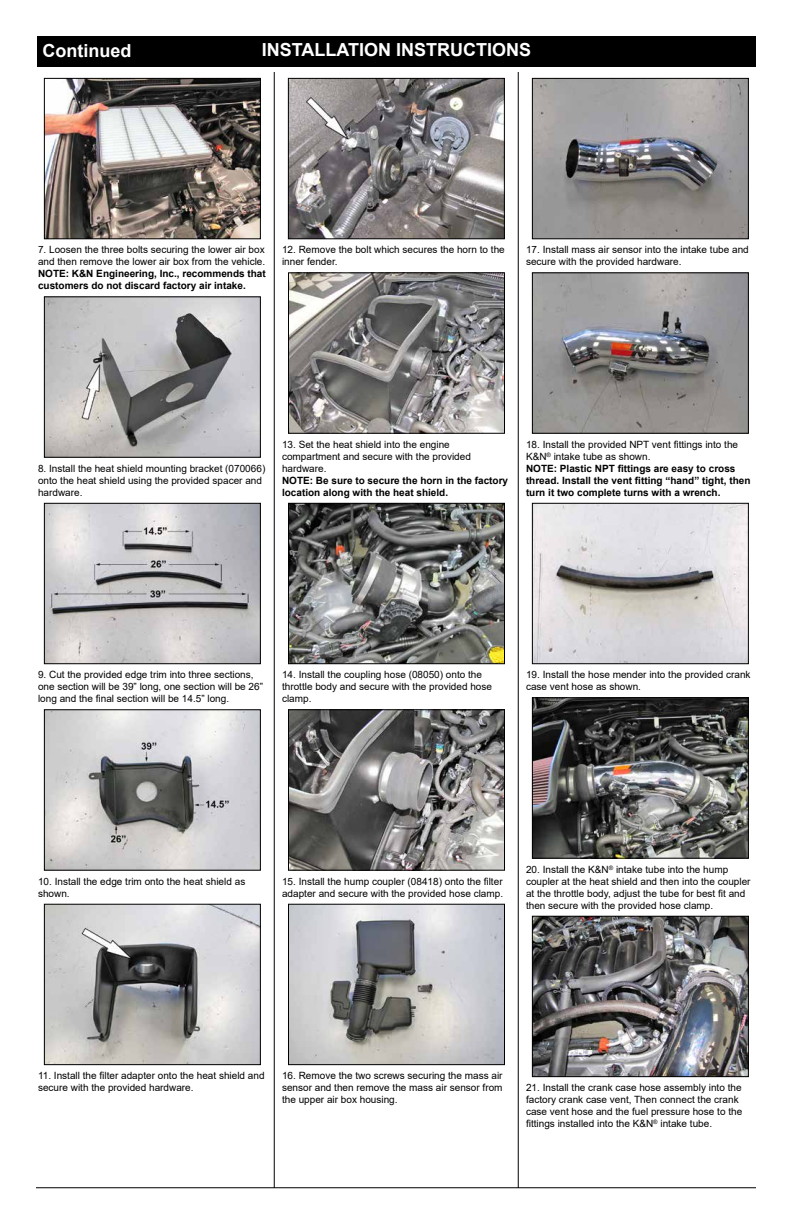
<style>
.page{position:relative;width:792px;height:1224px;background:#fff}
.page>*{position:absolute;margin:0;border:0;box-sizing:border-box;transform-origin:0 0}
.t1{font:700 18px "Arial";color:#fff}
.t2{font:10px/12px "Arial";color:#000}
.t3{font:700 10px/12px "Arial";color:#000}
.s1{font-weight:400}
</style>
<div class="page">
<div style="left:37px;top:36px;width:719px;height:31px;background:#000"></div>
<hr style="left:274px;top:72px;width:1px;height:1116px;background:#000">
<hr style="left:518px;top:72px;width:1px;height:1116px;background:#000">
<hr style="left:36px;top:1188px;width:720px;height:1px;background:#000">
<img style="left:46px;top:80px;width:213px;height:157px">
<div style="left:44px;top:78px;width:217px;height:161px;border:1px solid #000"></div>
<img style="left:46px;top:298px;width:213px;height:158px">
<div style="left:44px;top:296px;width:217px;height:162px;border:1px solid #000"></div>
<img style="left:46px;top:505px;width:213px;height:157px">
<div style="left:44px;top:503px;width:217px;height:161px;border:1px solid #000"></div>
<img style="left:46px;top:711px;width:213px;height:158px">
<div style="left:44px;top:709px;width:217px;height:162px;border:1px solid #000"></div>
<img style="left:46px;top:906px;width:213px;height:157px">
<div style="left:44px;top:904px;width:217px;height:161px;border:1px solid #000"></div>
<img style="left:290px;top:80px;width:213px;height:157px">
<div style="left:288px;top:78px;width:217px;height:161px;border:1px solid #000"></div>
<img style="left:534px;top:80px;width:213px;height:157px">
<div style="left:532px;top:78px;width:217px;height:161px;border:1px solid #000"></div>
<img style="left:290px;top:274px;width:213px;height:158px">
<div style="left:288px;top:272px;width:217px;height:162px;border:1px solid #000"></div>
<img style="left:534px;top:274px;width:213px;height:158px">
<div style="left:532px;top:272px;width:217px;height:162px;border:1px solid #000"></div>
<img style="left:290px;top:505px;width:213px;height:157px">
<div style="left:288px;top:503px;width:217px;height:161px;border:1px solid #000"></div>
<img style="left:534px;top:505px;width:213px;height:157px">
<div style="left:532px;top:503px;width:217px;height:161px;border:1px solid #000"></div>
<img style="left:534px;top:699px;width:213px;height:158px">
<div style="left:532px;top:697px;width:217px;height:162px;border:1px solid #000"></div>
<img style="left:534px;top:918px;width:213px;height:157px">
<div style="left:532px;top:916px;width:217px;height:161px;border:1px solid #000"></div>
<img style="left:290px;top:711px;width:213px;height:158px">
<div style="left:288px;top:709px;width:217px;height:162px;border:1px solid #000"></div>
<img style="left:290px;top:906px;width:213px;height:157px">
<div style="left:288px;top:904px;width:217px;height:161px;border:1px solid #000"></div>
<h1 class="t1" style="left:42px;top:38px;width:90px">Continued</h1>
<h1 class="t1" style="left:262px;top:37px;width:271px">INSTALLATION INSTRUCTIONS</h1>
<p class="t2" style="left:38px;top:244px;width:229px">7. Loosen the three bolts securing the lower air box and then remove the lower air box from the vehicle.</p>
<p class="t3" style="left:38px;top:268px;width:229px">NOTE: K&amp;N Engineering, Inc., recommends that customers do not discard factory air intake.</p>
<p class="t2" style="left:282px;top:244px;width:224px">12. Remove the bolt which secures the horn to the inner fender.</p>
<p class="t2" style="left:526px;top:244px;width:224px">17. Install mass air sensor into the intake tube and secure with the provided hardware.</p>
<p class="t2" style="left:38px;top:462px;width:229px">8. Install the heat shield mounting bracket (070066) onto the heat shield using the provided spacer and hardware.</p>
<p class="t2" style="left:282px;top:438px;width:190px">13. Set the heat shield into the engine compartment and secure with the provided hardware.</p>
<p class="t3" style="left:282px;top:475px;width:228px">NOTE: Be sure to secure the horn in the factory location along with the heat shield.</p>
<p class="t3" style="left:526px;top:439px;width:226px"><span class="s1">18. Install the provided NPT vent fittings into the K&amp;N</span><sup>®</sup> <span class="s1">intake tube as shown.<br></span>NOTE: Plastic NPT fittings are easy to cross thread. Install the vent fitting “hand” tight, then turn it two complete turns with a wrench.</p>
<p class="t2" style="left:38px;top:669px;width:227px">9. Cut the provided edge trim into three sections, one section will be 39” long, one section will be 26” long and the final section will be 14.5” long.</p>
<p class="t2" style="left:282px;top:669px;width:212px">14. Install the coupling hose (08050) onto the throttle body and secure with the provided hose clamp.</p>
<p class="t2" style="left:526px;top:669px;width:226px">19. Install the hose mender into the provided crank case vent hose as shown.</p>
<p class="t2" style="left:38px;top:875px;width:209px">10. Install the edge trim onto the heat shield as shown.</p>
<p class="t2" style="left:282px;top:875px;width:223px">15. Install the hump coupler (08418) onto the filter adapter and secure with the provided hose clamp.</p>
<p class="t2" style="left:526px;top:863px;width:226px">20. Install the K&amp;N<sup>®</sup> intake tube into the hump coupler at the heat shield and then into the coupler at the throttle body, adjust the tube for best fit and then secure with the provided hose clamp.</p>
<p class="t2" style="left:38px;top:1070px;width:228px">11. Install the filter adapter onto the heat shield and secure with the provided hardware.</p>
<p class="t2" style="left:282px;top:1070px;width:222px;text-align:justify">16. Remove the two screws securing the mass air sensor and then remove the mass air sensor from the upper air box housing.</p>
<p class="t2" style="left:526px;top:1082px;width:218px">21. Install the crank case hose assembly into the factory crank case vent, Then connect the crank case vent hose and the fuel pressure hose to the fittings installed into the K&amp;N<sup>®</sup> intake tube.</p>
</div>
